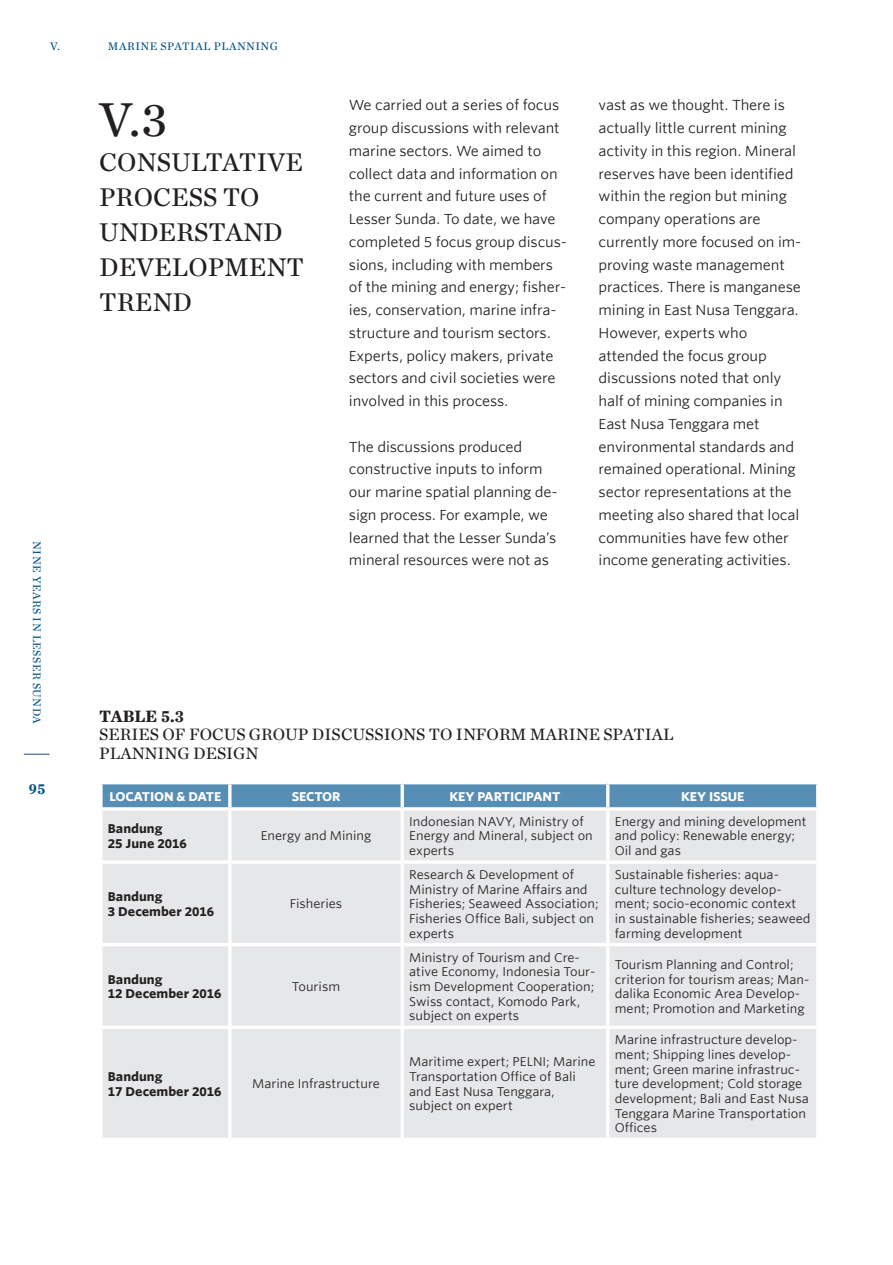
<style>
.page{position:relative;width:893px;height:1265px;background:#fff}
.page>*{position:absolute;margin:0;border:0;box-sizing:border-box;transform-origin:0 0}
.t1{font:45.5px "Chronicle Office";color:#231f20}
.t2{font:24.5px/35px "Chronicle Office";color:#231f20}
.t3{font:15.75px/18.9px "Chronicle Office";color:#231f20}
.t4{font:700 15.75px "Chronicle Office";color:#231f20}
.t5{font:14px/22.8px "Whitney Office";letter-spacing:-.01em;color:#231f20}
.t6{font:700 14px "Chronicle Office";color:#005285}
.t7{font:12.25px/14.7px "Whitney Office";color:#231f20}
.t8{font:700 12.25px/14.7px "Whitney Office";color:#231f20}
.t9{font:700 12.25px "Whitney Office";letter-spacing:-.01em;color:#fff}
.t10{font:10.5px "Chronicle Office";letter-spacing:.05em;color:#005285}
</style>
<div class="page">
<svg style="left:24px;top:754px;width:26px;height:1px"></svg>
<div style="left:103px;top:784px;width:713px;height:23px;background:#578eb5"></div>
<div style="left:103px;top:811px;width:713px;height:327px;background:#e6e7e9"></div>
<svg style="left:101px;top:784px;width:2px;height:23px"></svg>
<svg style="left:228px;top:784px;width:4px;height:23px"></svg>
<hr style="left:401px;top:784px;width:3px;height:23px;background:#fff">
<hr style="left:606px;top:784px;width:3px;height:23px;background:#fff">
<svg style="left:101px;top:807px;width:129px;height:4px"></svg>
<svg style="left:230px;top:807px;width:172px;height:4px"></svg>
<svg style="left:402px;top:807px;width:206px;height:4px"></svg>
<svg style="left:608px;top:807px;width:210px;height:4px"></svg>
<hr style="left:228px;top:811px;width:4px;height:49px;background:#fff">
<hr style="left:401px;top:811px;width:3px;height:49px;background:#fff">
<hr style="left:606px;top:811px;width:3px;height:49px;background:#fff">
<hr style="left:228px;top:864px;width:4px;height:79px;background:#fff">
<hr style="left:401px;top:864px;width:3px;height:79px;background:#fff">
<hr style="left:606px;top:864px;width:3px;height:79px;background:#fff">
<hr style="left:228px;top:946px;width:4px;height:80px;background:#fff">
<hr style="left:401px;top:946px;width:3px;height:80px;background:#fff">
<hr style="left:606px;top:946px;width:3px;height:80px;background:#fff">
<hr style="left:228px;top:1029px;width:4px;height:109px;background:#fff">
<hr style="left:401px;top:1029px;width:3px;height:109px;background:#fff">
<hr style="left:606px;top:1029px;width:3px;height:109px;background:#fff">
<hr style="left:99px;top:860px;width:131px;height:4px;background:#fff">
<hr style="left:230px;top:860px;width:172px;height:4px;background:#fff">
<hr style="left:402px;top:860px;width:206px;height:4px;background:#fff">
<hr style="left:608px;top:860px;width:211px;height:4px;background:#fff">
<hr style="left:99px;top:943px;width:131px;height:3px;background:#fff">
<hr style="left:230px;top:943px;width:172px;height:3px;background:#fff">
<hr style="left:402px;top:943px;width:206px;height:3px;background:#fff">
<hr style="left:608px;top:943px;width:211px;height:3px;background:#fff">
<hr style="left:99px;top:1026px;width:131px;height:3px;background:#fff">
<hr style="left:230px;top:1026px;width:172px;height:3px;background:#fff">
<hr style="left:402px;top:1026px;width:206px;height:3px;background:#fff">
<hr style="left:608px;top:1026px;width:211px;height:3px;background:#fff">
<p class="t10" style="left:50px;top:40px;width:12px">V.</p>
<p class="t10" style="left:108px;top:40px;width:171px">MARINE SPATIAL PLANNING</p>
<p class="t10" style="left:43px;top:541px;width:184px;rotate:90deg">NINE YEARS IN LESSER SUNDA</p>
<p class="t6" style="left:29px;top:781px;width:18px">95</p>
<h1 class="t1" style="left:99px;top:92px;width:70px">V.3</h1>
<h2 class="t2" style="left:99px;top:144px;width:206px">CONSULTATIVE<br>PROCESS TO<br>UNDERSTAND<br>DEVELOPMENT<br>TREND</h2>
<p class="t5" style="left:349px;top:93px;width:219px">We carried out a series of focus group discussions with relevant marine sectors. We aimed to collect data and information on the current and future uses of<br>Lesser Sunda. To date, we have completed 5 focus group discus&shy;sions, including with members of the mining and energy; fisher&shy;ies, conservation, marine infra&shy;structure and tourism sectors.<br>Experts, policy makers, private sectors and civil societies were involved in this process.</p>
<p class="t5" style="left:349px;top:435px;width:210px">The discussions produced constructive inputs to inform our marine spatial planning de&shy;sign process. For example, we learned that the Lesser Sunda’s mineral resources were not as</p>
<p class="t5" style="left:599px;top:93px;width:204px">vast as we thought. There is actually little current mining activity in this region. Mineral reserves have been identified within the region but mining company operations are currently more focused on im&shy;proving waste management practices. There is manganese mining in East Nusa Tenggara.<br>However, experts who attended the focus group discussions noted that only half of mining companies in<br>East Nusa Tenggara met environmental standards and remained operational. Mining sector representations at the meeting also shared that local communities have few other income generating activities.</p>
<p class="t4" style="left:99px;top:706px;width:86px">TABLE 5.3</p>
<p class="t3" style="left:99px;top:725px;width:576px">SERIES OF FOCUS GROUP DISCUSSIONS TO INFORM MARINE SPATIAL<br>PLANNING DESIGN</p>
<p class="t9" style="left:109px;top:789px;width:113px">LOCATION &amp; DATE</p>
<p class="t9" style="left:292px;top:789px;width:50px">SECTOR</p>
<p class="t9" style="left:450px;top:789px;width:112px">KEY PARTICIPANT</p>
<p class="t9" style="left:681px;top:789px;width:65px">KEY ISSUE</p>
<p class="t8" style="left:108px;top:821px;width:81px">Bandung<br>25 June 2016</p>
<p class="t7" style="left:261px;top:828px;width:112px">Energy and Mining</p>
<p class="t7" style="left:409px;top:813px;width:185px">Indonesian NAVY, Ministry of<br>Energy and Mineral, subject on experts</p>
<p class="t7" style="left:615px;top:813px;width:193px">Energy and mining development and policy: Renewable energy;<br>Oil and gas</p>
<p class="t8" style="left:108px;top:889px;width:108px">Bandung<br>3 December 2016</p>
<p class="t7" style="left:290px;top:896px;width:54px">Fisheries</p>
<p class="t8" style="left:108px;top:971px;width:115px">Bandung<br>12 December 2016</p>
<p class="t7" style="left:292px;top:979px;width:50px">Tourism</p>
<p class="t8" style="left:108px;top:1069px;width:115px">Bandung<br>17 December 2016</p>
<p class="t7" style="left:252px;top:1076px;width:129px">Marine Infrastructure</p>
<p class="t7" style="left:409px;top:867px;width:191px">Research &amp; Development of<br>Ministry of Marine Affairs and<br>Fisheries; Seaweed Association;<br>Fisheries Office Bali, subject on experts</p>
<p class="t7" style="left:615px;top:867px;width:197px">Sustainable fisheries: aqua&shy;culture technology develop&shy;ment; socio-economic context<br>in sustainable fisheries; seaweed farming development</p>
<p class="t7" style="left:409px;top:949px;width:188px">Ministry of Tourism and Cre&shy;ative Economy, Indonesia Tour&shy;ism Development Cooperation;<br>Swiss contact, Komodo Park, subject on experts</p>
<p class="t7" style="left:615px;top:957px;width:196px">Tourism Planning and Control; criterion for tourism areas; Man&shy;dalika Economic Area Develop&shy;ment; Promotion and Marketing</p>
<p class="t7" style="left:409px;top:1054px;width:188px">Maritime expert; PELNI; Marine<br>Transportation Office of Bali and East Nusa Tenggara, subject on expert</p>
<p class="t7" style="left:615px;top:1032px;width:195px">Marine infrastructure develop&shy;ment; Shipping lines develop&shy;ment; Green marine infrastruc&shy;ture development; Cold storage development; Bali and East Nusa<br>Tenggara Marine Transportation<br>Offices</p>
</div>
